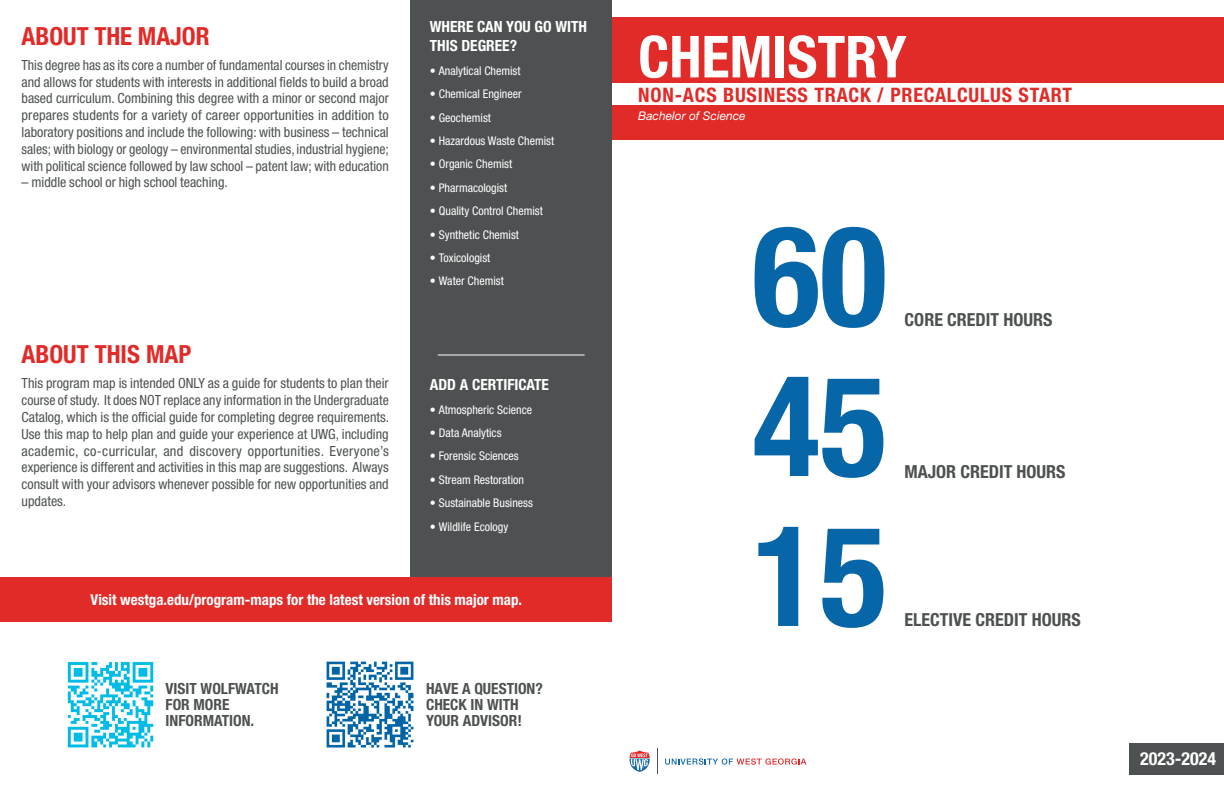
<style>
.page{position:relative;width:1224px;height:792px;background:#fff}
.page>*{position:absolute;margin:0;border:0;box-sizing:border-box;transform-origin:0 0}
.t1{font:700 condensed 140px "Helvetica Neue LT Std";color:#0766a7}
.t2{font:700 condensed 58px "Helvetica Neue LT Std";color:#fff}
.t3{font:700 condensed 25px "Helvetica Neue LT Std";color:#e12b28}
.t4{font:700 condensed 20px "Helvetica Neue LT Std";letter-spacing:.04em;color:#e12b28}
.t5{font:700 condensed 18px "Helvetica Neue LT Std";color:#4d5152}
.t6{font:700 condensed 18px "Helvetica Neue LT Std";color:#fff}
.t7{font:700 condensed 15.4px/16px "Helvetica Neue LT Std";color:#4d5152}
.t8{font:700 condensed 15.4px/18.5px "Helvetica Neue LT Std";color:#fff}
.t9{font:700 condensed 15px "Helvetica Neue LT Std";color:#fff}
.t10{font:condensed 14px/16.8px "Helvetica Neue LT Std";color:#4d5152;text-align:justify}
.t11{font:condensed 12px "Helvetica Neue LT Std";color:#fff}
.t12{font:italic 12px "Helvetica Neue LT Std";color:#fff}
</style>
<div class="page">
<svg style="left:629px;top:750px;width:21px;height:22px"></svg>
<svg style="left:665px;top:758px;width:141px;height:7px"></svg>
<div style="left:612px;top:18px;width:612px;height:122px;background:#e12b28"></div>
<div style="left:1130px;top:743px;width:94px;height:32px;background:#4d5152"></div>
<div style="left:410px;top:0;width:202px;height:577px;background:#4d5152"></div>
<hr style="left:438px;top:354px;width:147px;height:1px;background:#fff">
<div style="left:0;top:577px;width:612px;height:45px;background:#e12b28"></div>
<img style="left:67px;top:661px;width:87px;height:87px">
<img style="left:326px;top:661px;width:88px;height:87px">
<div style="left:612px;top:83px;width:612px;height:22px;background:#fff"></div>
<p class="t3" style="left:22px;top:21px;width:190px">ABOUT THE MAJOR</p>
<p class="t10" style="left:22px;top:56px;width:369px">This degree has as its core a number of fundamental courses in chemistry and allows for students with interests in additional fields to build a broad based curriculum. Combining this degree with a minor or second major prepares students for a variety of career opportunities in addition to laboratory positions and include the following: with business – technical sales; with biology or geology – environmental studies, industrial hygiene; with political science followed by law school – patent law; with education</p>
<p class="t10" style="left:22px;top:174px;width:208px">– middle school or high school teaching.</p>
<p class="t3" style="left:22px;top:339px;width:171px">ABOUT THIS MAP</p>
<p class="t10" style="left:22px;top:375px;width:369px">This program map is intended ONLY as a guide for students to plan their course of study. It does NOT replace any information in the Undergraduate Catalog, which is the official guide for completing degree requirements.<br>Use this map to help plan and guide your experience at UWG, including academic, co-curricular, and discovery opportunities. Everyone’s experience is different and activities in this map are suggestions. Always consult with your advisors whenever possible for new opportunities and updates.</p>
<p class="t8" style="left:430px;top:17px;width:159px">WHERE CAN YOU GO WITH<br>THIS DEGREE?</p>
<p class="t11" style="left:430px;top:64px;width:92px">• Analytical Chemist</p>
<p class="t11" style="left:430px;top:87px;width:93px">• Chemical Engineer</p>
<p class="t11" style="left:430px;top:110px;width:63px">• Geochemist</p>
<p class="t11" style="left:430px;top:134px;width:126px">• Hazardous Waste Chemist</p>
<p class="t11" style="left:430px;top:157px;width:84px">• Organic Chemist</p>
<p class="t11" style="left:430px;top:181px;width:79px">• Pharmacologist</p>
<p class="t11" style="left:430px;top:204px;width:114px">• Quality Control Chemist</p>
<p class="t11" style="left:430px;top:227px;width:91px">• Synthetic Chemist</p>
<p class="t11" style="left:430px;top:251px;width:62px">• Toxicologist</p>
<p class="t11" style="left:430px;top:274px;width:75px">• Water Chemist</p>
<p class="t8" style="left:430px;top:375px;width:121px">ADD A CERTIFICATE</p>
<p class="t11" style="left:430px;top:402px;width:104px">• Atmospheric Science</p>
<p class="t11" style="left:430px;top:426px;width:73px">• Data Analytics</p>
<p class="t11" style="left:430px;top:449px;width:90px">• Forensic Sciences</p>
<p class="t11" style="left:430px;top:473px;width:96px">• Stream Restoration</p>
<p class="t11" style="left:430px;top:496px;width:105px">• Sustainable Business</p>
<p class="t11" style="left:430px;top:519px;width:80px">• Wildlife Ecology</p>
<p class="t9" style="left:91px;top:591px;width:433px">Visit westga.edu/program-maps for the latest version of this major map.</p>
<p class="t7" style="left:166px;top:680px;width:114px">VISIT WOLFWATCH<br>FOR MORE<br>INFORMATION.</p>
<p class="t7" style="left:426px;top:680px;width:118px">HAVE A QUESTION?<br>CHECK IN WITH<br>YOUR ADVISOR!</p>
<p class="t2" style="left:638px;top:22px;width:270px">CHEMISTRY</p>
<p class="t4" style="left:638px;top:82px;width:435px">NON-ACS BUSINESS TRACK / PRECALCULUS START</p>
<p class="t12" style="left:638px;top:108px;width:109px">Bachelor of Science</p>
<p class="t1" style="left:753px;top:191px;width:136px">60</p>
<p class="t1" style="left:753px;top:341px;width:136px">45</p>
<p class="t1" style="left:753px;top:491px;width:136px">15</p>
<p class="t5" style="left:905px;top:309px;width:149px">CORE CREDIT HOURS</p>
<p class="t5" style="left:905px;top:460px;width:162px">MAJOR CREDIT HOURS</p>
<p class="t5" style="left:905px;top:609px;width:178px">ELECTIVE CREDIT HOURS</p>
<p class="t6" style="left:1140px;top:748px;width:77px">2023-2024</p>
</div>
